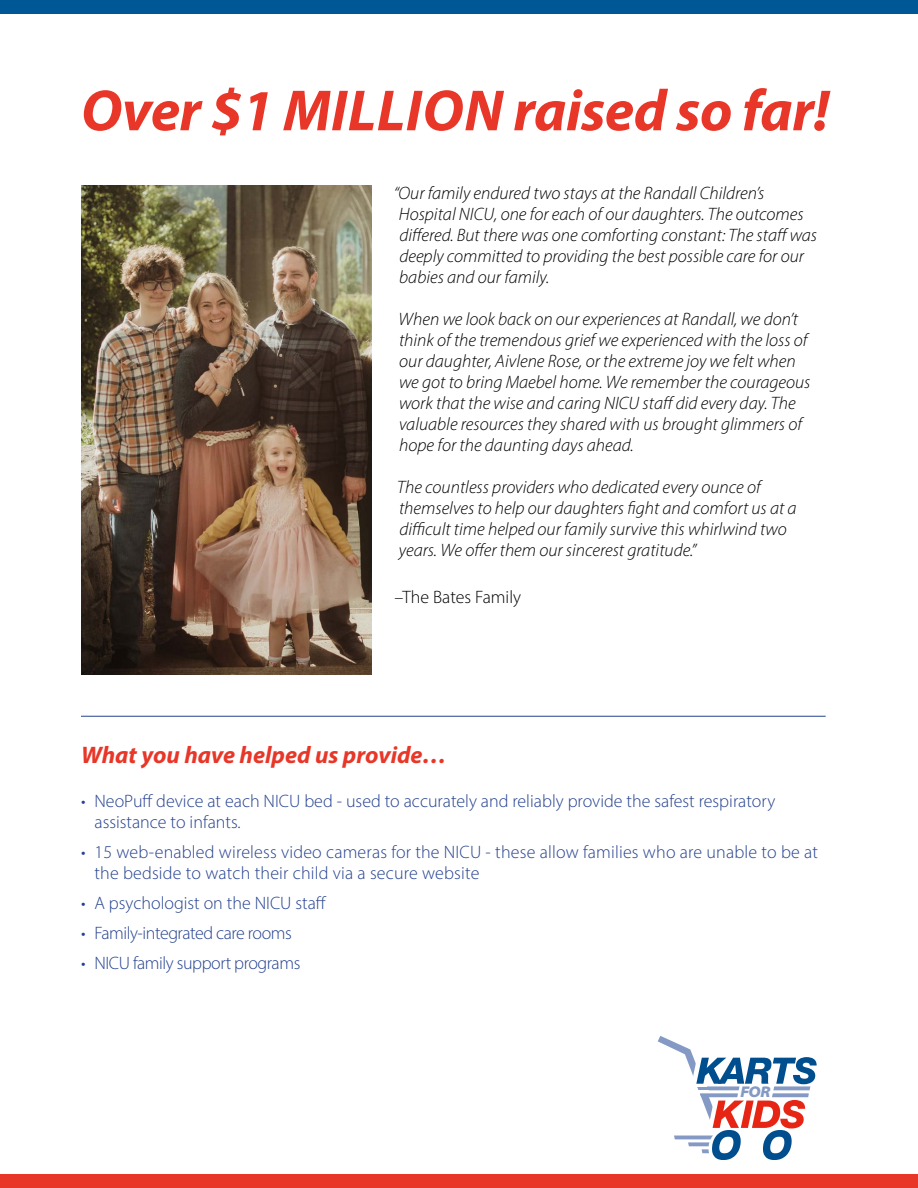
<style>
.page{position:relative;width:918px;height:1188px;background:#fff}
.page>*{position:absolute;margin:0;border:0;box-sizing:border-box;transform-origin:0 0}
.t1{font:italic 700 58.5px "Myriad Pro";letter-spacing:-.005em;color:#e83628}
.t2{font:italic 700 24px "Myriad Pro";color:#e83628}
.t3{font:italic 300 18px/21px "Myriad Pro";color:#000}
.t4{font:300 18px/21px "Myriad Pro";color:#24418f}
.t5{font:300 18px "Myriad Pro";letter-spacing:-.025em;color:#24418f}
.t6{font:300 18px "Myriad Pro";color:#000}
.t7{font:italic 900 semi-expanded 15.6px "Myriad Pro";color:#8499c4}
</style>
<div class="page">
<img style="left:81px;top:186px;width:291px;height:489px">
<svg style="left:658px;top:1036px;width:159px;height:124px"></svg>
<div style="left:0;top:1174px;width:918px;height:14px;background:#e83628"></div>
<div style="left:0;top:0;width:918px;height:14px;background:#005795"></div>
<hr style="left:81px;top:716px;width:745px;height:1px;background:#24418f">
<h1 class="t1" style="left:81px;top:73px;width:750px">Over $1 MILLION raised so far!</h1>
<p class="t3" style="left:394px;top:183px;width:425px">“Our family endured two stays at the Randall Children’s Hospital NICU, one for each of our daughters. The outcomes differed. But there was one comforting constant: The staff was deeply committed to providing the best possible care for our babies and our family.</p>
<p class="t3" style="left:399px;top:309px;width:413px">When we look back on our experiences at Randall, we don’t think of the tremendous grief we experienced with the loss of our daughter, Aivlene Rose, or the extreme joy we felt when we got to bring Maebel home. We remember the courageous work that the wise and caring NICU staff did every day. The valuable resources they shared with us brought glimmers of hope for the daunting days ahead.</p>
<p class="t3" style="left:397px;top:477px;width:401px">The countless providers who dedicated every ounce of themselves to help our daughters fight and comfort us at a difficult time helped our family survive this whirlwind two years. We offer them our sincerest gratitude.”</p>
<p class="t6" style="left:394px;top:586px;width:128px">–The Bates Family</p>
<h2 class="t2" style="left:81px;top:740px;width:367px">What you have helped us provide…</h2>
<p class="t4" style="left:94px;top:790px;width:682px;text-indent:-14px">• NeoPuff device at each NICU bed - used to accurately and reliably provide the safest respiratory assistance to infants.</p>
<p class="t4" style="left:94px;top:841px;width:725px;text-indent:-14px">• 15 web-enabled wireless video cameras for the NICU - these allow families who are unable to be at the bedside to watch their child via a secure website</p>
<p class="t4" style="left:81px;top:892px;width:247px">• A psychologist on the NICU staff</p>
<p class="t5" style="left:81px;top:922px;width:212px">• Family-integrated care rooms</p>
<p class="t5" style="left:81px;top:952px;width:221px">• NICU family support programs</p>
<p class="t7" style="left:740px;top:1083px;width:32px">FOR</p>
</div>
